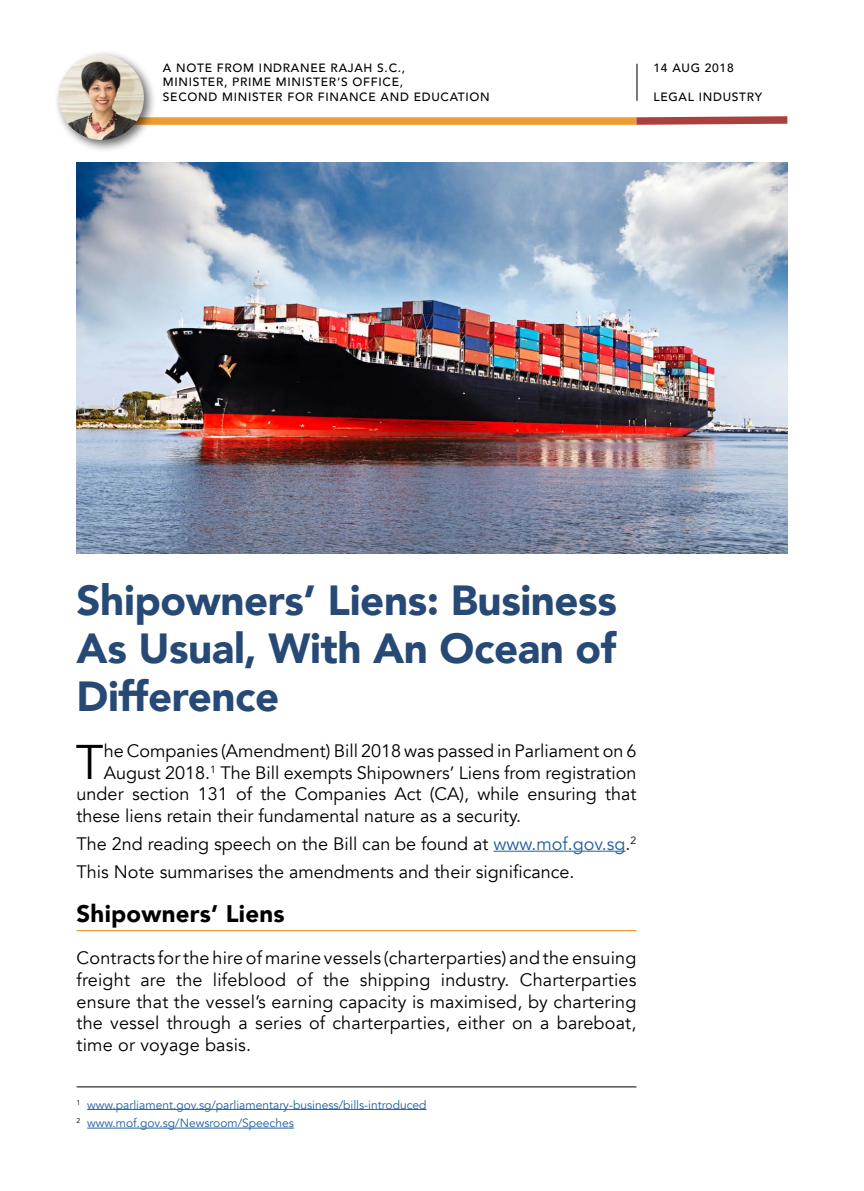
<style>
.page{position:relative;width:864px;height:1191px;background:#fff}
.page>*{position:absolute;margin:0;border:0;box-sizing:border-box;transform-origin:0 0}
.t1{font:48.45px "Avenir";color:#000}
.t2{font:900 42px/48px "Avenir";letter-spacing:-.01em;color:#264976;text-align:justify}
.t3{font:900 24px "Avenir";letter-spacing:.01em;color:#000}
.t4{font:18px/21.6px "Avenir";color:#000}
.t5{font:500 12px/14.4px "Avenir";letter-spacing:.06em;color:#000}
.t6{font:12px/18.6px "Avenir";color:#215e9e}
.s1{color:#215e9e}
</style>
<div class="page">
<hr style="left:636px;top:64px;width:1px;height:37px;background:#000">
<div style="left:81px;top:117px;width:555px;height:8px;background:#ef9c32"></div>
<svg style="left:628px;top:116px;width:160px;height:9px"></svg>
<div style="left:54px;top:50px;width:103px;height:103px;background:#000;opacity:.6"></div>
<img style="left:59px;top:55px;width:85px;height:85px;border-radius:43px">
<hr style="left:493px;top:850px;width:132px;height:1px;background:#215e9e">
<hr style="left:77px;top:930px;width:559px;height:1px;background:#ef9c32">
<img style="left:77px;top:162px;width:710px;height:392px">
<hr style="left:77px;top:1086px;width:559px;height:1px;background:#000">
<hr style="left:87px;top:1109px;width:339px;height:1px;background:#215e9e">
<hr style="left:87px;top:1127px;width:207px;height:1px;background:#215e9e">
<p class="t5" style="left:163px;top:60px;width:328px">A NOTE FROM INDRANEE RAJAH S.C.,<br>MINISTER, PRIME MINISTER’S OFFICE,<br>SECOND MINISTER FOR FINANCE AND EDUCATION</p>
<p class="t5" style="left:653px;top:60px;width:82px">14 AUG 2018</p>
<p class="t5" style="left:653px;top:89px;width:110px">LEGAL INDUSTRY</p>
<h2 class="t2" style="left:77px;top:575px;width:541px">Shipowners’ Liens: Business As Usual, With An Ocean of Difference</h2>
<h1 class="t1" style="left:76px;top:733px;width:29px">T</h1>
<p class="t4" style="left:104px;top:740px;width:534px">he Companies (Amendment) Bill 2018 was passed in Parliament on 6</p>
<p class="t4" style="left:104px;top:762px;width:534px">August 2018.<sup>1</sup> The Bill exempts Shipowners’ Liens from registration</p>
<p class="t4" style="left:77px;top:783px;width:561px">under section 131 of the Companies Act (CA), while ensuring that</p>
<p class="t4" style="left:77px;top:805px;width:446px">these liens retain their fundamental nature as a security.</p>
<p class="t4" style="left:77px;top:830px;width:561px;line-height:28px">The 2nd reading speech on the Bill can be found at <span class="s1">www.mof.gov.sg</span>.<sup>2<br></sup>This Note summarises the amendments and their significance.</p>
<h3 class="t3" style="left:77px;top:892px;width:209px">Shipowners’ Liens</h3>
<p class="t4" style="left:77px;top:947px;width:561px;text-align:justify">Contracts for the hire of marine vessels (charterparties) and the ensuing freight are the lifeblood of the shipping industry. Charterparties ensure that the vessel’s earning capacity is maximised, by chartering the vessel through a series of charterparties, either on a bareboat, time or voyage basis.</p>
<p class="t6" style="left:77px;top:1095px;width:351px"><sup>1</sup> www.parliament.gov.sg/parliamentary-business/bills-introduced<br><sup>2</sup> www.mof.gov.sg/Newsroom/Speeches</p>
</div>
